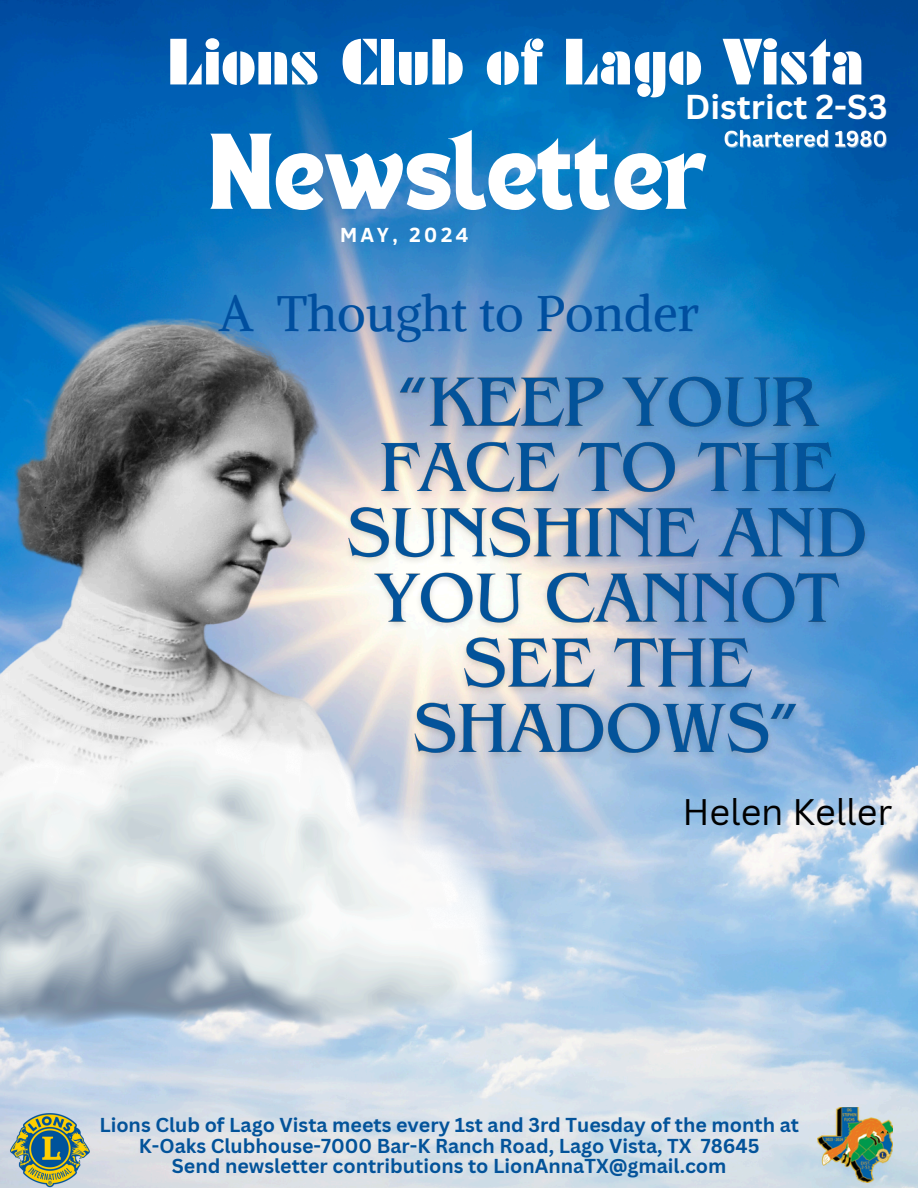
<style>
.page{position:relative;width:918px;height:1188px;background:#fff}
.page>*{position:absolute;margin:0;border:0;box-sizing:border-box;transform-origin:0 0}
.t1{font:77.85px "TANHEADLINE";color:#fff}
.t2{font:63.3px "Futura Black BT";letter-spacing:.02em;color:#fff}
.t3{font:49.8px "Alike";color:#004f9f}
.t4{font:36px "Canva Sans";color:#000}
.t5{font:700 33.6px "Canva Sans";color:#fff}
.t6{font:700 21px "Clear Sans";letter-spacing:.14em;color:#fff}
.t7{font:700 19.65px/20.2px "Canva Sans";color:#03539a;text-align:center}
</style>
<div class="page">
<img style="left:0;top:0;width:918px;height:1188px">
<img style="left:11px;top:7px;width:127px;height:119px">
<img style="left:9px;top:1113px;width:81px;height:75px">
<img style="left:817px;top:1108px;width:76px;height:74px">
<img style="left:0;top:283px;width:386px;height:426px">
<img style="left:0;top:709px;width:522px;height:322px">
<img style="left:723px;top:123px;width:166px;height:30px">
<img style="left:338px;top:369px;width:536px;height:405px">
<p class="t2" style="left:168px;top:24px;width:697px">Lions Club of Lago Vista</p>
<p class="t5" style="left:685px;top:83px;width:204px">District 2-S3</p>
<h4 class="t1" style="left:209px;top:129px;width:502px">Newsletter</h4>
<p class="t6" style="left:340px;top:219px;width:130px">MAY, 2024</p>
<h6 class="t3" style="left:219px;top:282px;width:482px">A Thought to Ponder</h6>
<p class="t4" style="left:682px;top:787px;width:212px">Helen Keller</p>
<p class="t7" style="left:99px;top:1115px;width:701px">Lions Club of Lago Vista meets every 1st and 3rd Tuesday of the month at<br>K-Oaks Clubhouse-7000 Bar-K Ranch Road, Lago Vista, TX 78645</p>
<h3 class="t7" style="left:172px;top:1155px;width:556px">Send newsletter contributions to LionAnnaTX@gmail.com</h3>
</div>
